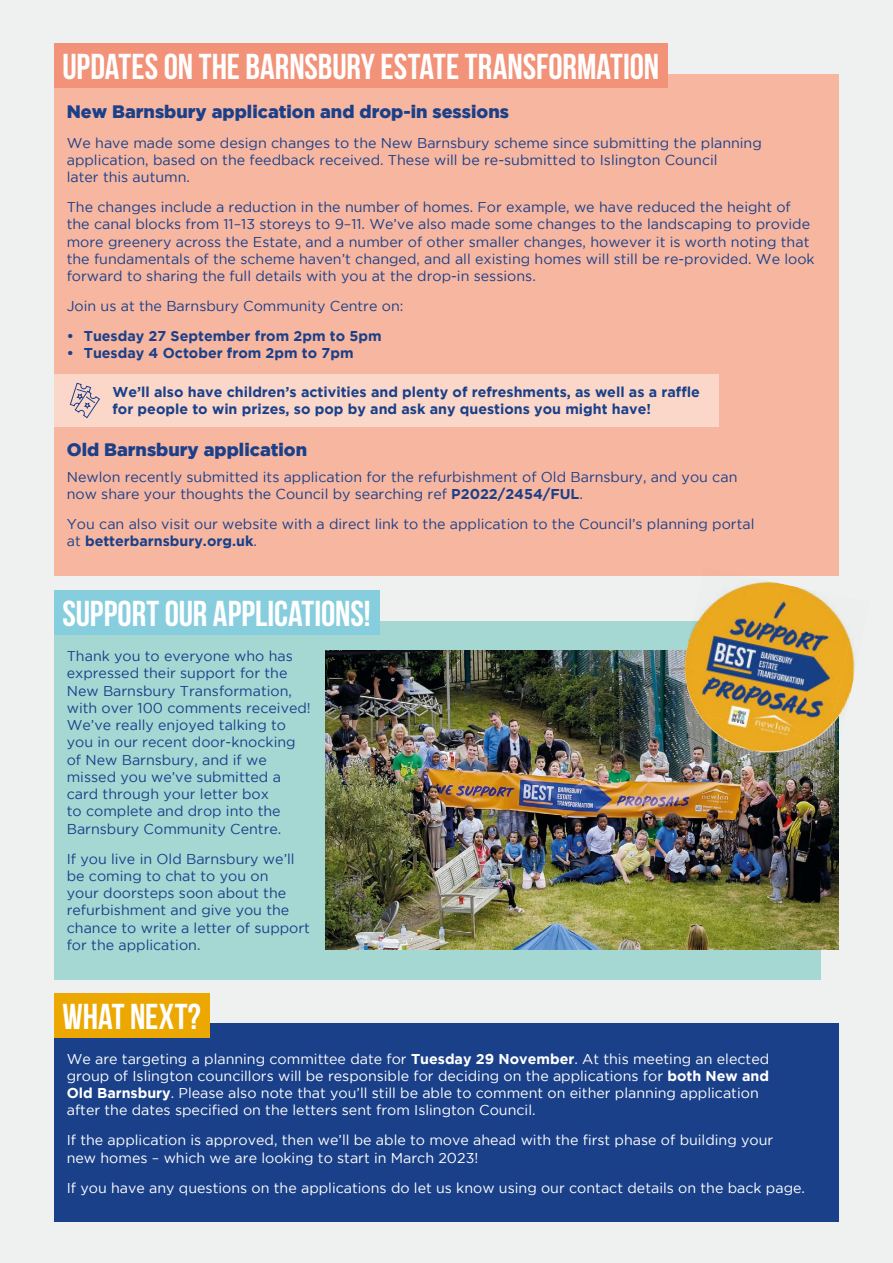
<style>
.page{position:relative;width:893px;height:1263px;background:#eef1f0}
.page>*{position:absolute;margin:0;border:0;box-sizing:border-box;transform-origin:0 0}
.t1{font:700 36px "Bebas Neue";color:#fff}
.t2{font:900 18px "Gotham";color:#1a4089}
.t3{font:14.25px/17.2px "Gotham";color:#1a4089}
.t4{font:14.25px/17.2px "Gotham";color:#fff}
.t5{font:700 14.25px/17.2px "Gotham";color:#1a4089}
.s1{font-weight:700}
</style>
<div class="page">
<div style="left:54px;top:75px;width:785px;height:501px;background:#f7b6a0"></div>
<div style="left:54px;top:43px;width:614px;height:44px;background:#f29278"></div>
<div style="left:54px;top:621px;width:767px;height:359px;background:#a5d7d3"></div>
<div style="left:54px;top:591px;width:325px;height:44px;background:#86cedd"></div>
<img style="left:325px;top:651px;width:514px;height:299px">
<img style="left:674px;top:581px;width:149px;height:128px">
<img style="left:823px;top:601px;width:32px;height:167px">
<img style="left:669px;top:709px;width:159px;height:57px">
<div style="left:54px;top:1023px;width:785px;height:199px;background:#1a4089"></div>
<div style="left:54px;top:993px;width:155px;height:44px;background:#eca800"></div>
<div style="left:54px;top:374px;width:665px;height:53px;background:#fbd7c9"></div>
<svg style="left:69px;top:382px;width:31px;height:37px"></svg>
<h1 class="t1" style="left:63px;top:47px;width:598px">UPDATES ON THE BARNSBURY ESTATE TRANSFORMATION</h1>
<p class="t2" style="left:67px;top:101px;width:444px">New Barnsbury application and drop-in sessions</p>
<p class="t3" style="left:67px;top:134px;width:697px">We have made some design changes to the New Barnsbury scheme since submitting the planning application, based on the feedback received. These will be re-submitted to Islington Council<br>later this autumn.</p>
<p class="t3" style="left:67px;top:198px;width:749px">The changes include a reduction in the number of homes. For example, we have reduced the height of the canal blocks from 11–13 storeys to 9–11. We’ve also made some changes to the landscaping to provide more greenery across the Estate, and a number of other smaller changes, however it is worth noting that the fundamentals of the scheme haven’t changed, and all existing homes will still be re-provided. We look forward to sharing the full details with you at the drop-in sessions.</p>
<p class="t3" style="left:67px;top:297px;width:338px">Join us at the Barnsbury Community Centre on:</p>
<p class="t5" style="left:67px;top:327px;width:316px">• Tuesday 27 September from 2pm to 5pm</p>
<p class="t5" style="left:67px;top:344px;width:288px">• Tuesday 4 October from 2pm to 7pm</p>
<p class="t5" style="left:113px;top:383px;width:589px">We’ll also have children’s activities and plenty of refreshments, as well as a raffle for people to win prizes, so pop by and ask any questions you might have!</p>
<p class="t2" style="left:67px;top:439px;width:242px">Old Barnsbury application</p>
<p class="t3" style="left:67px;top:468px;width:672px">Newlon recently submitted its application for the refurbishment of Old Barnsbury, and you can now share your thoughts the Council by searching ref <span class="s1">P2022/2454/FUL</span>.</p>
<p class="t3" style="left:67px;top:515px;width:689px">You can also visit our website with a direct link to the application to the Council’s planning portal at <span class="s1">betterbarnsbury.org.uk</span>.</p>
<h1 class="t1" style="left:63px;top:594px;width:310px">SUPPORT OUR APPLICATIONS!</h1>
<p class="t3" style="left:67px;top:647px;width:246px">Thank you to everyone who has expressed their support for the<br>New Barnsbury Transformation, with over 100 comments received!<br>We’ve really enjoyed talking to you in our recent door-knocking of New Barnsbury, and if we missed you we’ve submitted a card through your letter box<br>to complete and drop into the<br>Barnsbury Community Centre.</p>
<p class="t3" style="left:67px;top:850px;width:245px">If you live in Old Barnsbury we’ll be coming to chat to you on<br>your doorsteps soon about the refurbishment and give you the chance to write a letter of support for the application.</p>
<h1 class="t1" style="left:63px;top:996px;width:140px">WHAT NEXT?</h1>
<p class="t4" style="left:67px;top:1050px;width:704px">We are targeting a planning committee date for <span class="s1">Tuesday 29 November</span>. At this meeting an elected group of Islington councillors will be responsible for deciding on the applications for <span class="s1">both New and Old Barnsbury</span>. Please also note that you’ll still be able to comment on either planning application after the dates specified on the letters sent from Islington Council.</p>
<p class="t4" style="left:67px;top:1131px;width:708px">If the application is approved, then we’ll be able to move ahead with the first phase of building your new homes – which we are looking to start in March 2023!</p>
<p class="t4" style="left:67px;top:1179px;width:740px">If you have any questions on the applications do let us know using our contact details on the back page.</p>
</div>
